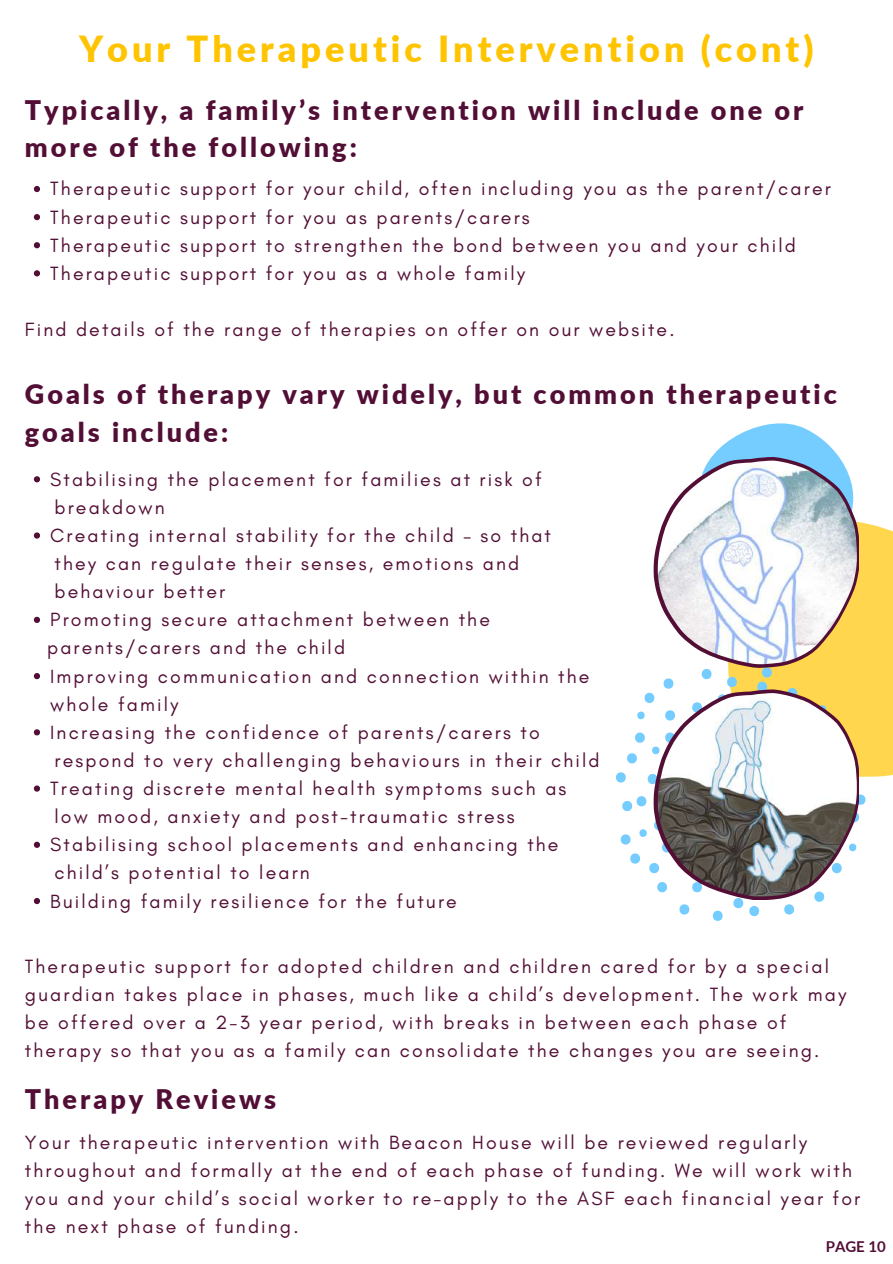
<style>
.page{position:relative;width:893px;height:1264px;background:#fff}
.page>*{position:absolute;margin:0;border:0;box-sizing:border-box;transform-origin:0 0}
.t1{font:900 36px "Lato";letter-spacing:.11em;color:#ffc400}
.t2{font:900 27px/37.7px "Lato";letter-spacing:.11em;color:#520e35}
.t3{font:19.5px/28px "Glacial Indifference";letter-spacing:.11em;color:#520e35}
.t4{font:700 15px "Lato";color:#520e35}
</style>
<div class="page">
<svg style="left:34px;top:186px;width:6px;height:6px"></svg>
<svg style="left:34px;top:214px;width:6px;height:6px"></svg>
<svg style="left:34px;top:242px;width:6px;height:6px"></svg>
<svg style="left:34px;top:270px;width:6px;height:6px"></svg>
<div style="left:870px;top:524px;width:22px;height:253px;background:#ffd64e"></div>
<svg style="left:34px;top:476px;width:6px;height:6px"></svg>
<svg style="left:34px;top:532px;width:6px;height:6px"></svg>
<svg style="left:34px;top:616px;width:6px;height:7px"></svg>
<svg style="left:34px;top:673px;width:6px;height:6px"></svg>
<svg style="left:34px;top:729px;width:6px;height:6px"></svg>
<svg style="left:34px;top:785px;width:6px;height:6px"></svg>
<svg style="left:34px;top:841px;width:6px;height:6px"></svg>
<svg style="left:34px;top:898px;width:6px;height:6px"></svg>
<svg style="left:616px;top:423px;width:254px;height:497px"></svg>
<img style="left:657px;top:693px;width:199px;height:203px">
<h1 class="t1" style="left:79px;top:27px;width:735px">Your Therapeutic Intervention (cont)</h1>
<h2 class="t2" style="left:25px;top:90px;width:780px">Typically, a family’s intervention will include one or more of the following:</h2>
<p class="t3" style="left:50px;top:175px;width:782px">Therapeutic support for your child, often including you as the parent/carer Therapeutic support for you as parents/carers<br>Therapeutic support to strengthen the bond between you and your child Therapeutic support for you as a whole family</p>
<p class="t3" style="left:25px;top:315px;width:651px">Find details of the range of therapies on offer on our website.</p>
<h2 class="t2" style="left:25px;top:375px;width:813px">Goals of therapy vary widely, but common therapeutic goals include:</h2>
<p class="t3" style="left:50px;top:465px;width:493px">Stabilising the placement for families at risk of</p>
<p class="t3" style="left:50px;top:521px;width:502px">Creating internal stability for the child – so that</p>
<p class="t3" style="left:54px;top:493px;width:112px">breakdown</p>
<p class="t3" style="left:54px;top:549px;width:466px">they can regulate their senses, emotions and behaviour better</p>
<p class="t3" style="left:50px;top:605px;width:441px">Promoting secure attachment between the</p>
<p class="t3" style="left:50px;top:661px;width:540px">Improving communication and connection within the whole family<br>Increasing the confidence of parents/carers to</p>
<p class="t3" style="left:50px;top:774px;width:517px">Treating discrete mental health symptoms such as</p>
<p class="t3" style="left:50px;top:830px;width:510px">Stabilising school placements and enhancing the</p>
<p class="t3" style="left:50px;top:886px;width:408px">Building family resilience for the future</p>
<p class="t3" style="left:47px;top:633px;width:299px">parents/carers and the child</p>
<p class="t3" style="left:54px;top:746px;width:546px">respond to very challenging behaviours in their child</p>
<p class="t3" style="left:54px;top:802px;width:462px">low mood, anxiety and post-traumatic stress</p>
<p class="t3" style="left:54px;top:858px;width:257px">child’s potential to learn</p>
<p class="t3" style="left:25px;top:951px;width:822px">Therapeutic support for adopted children and children cared for by a special guardian takes place in phases, much like a child’s development. The work may be offered over a 2-3 year period, with breaks in between each phase of therapy so that you as a family can consolidate the changes you are seeing.</p>
<h2 class="t2" style="left:25px;top:1079px;width:253px">Therapy Reviews</h2>
<p class="t3" style="left:25px;top:1127px;width:836px">Your therapeutic intervention with Beacon House will be reviewed regularly throughout and formally at the end of each phase of funding. We will work with you and your child’s social worker to re-apply to the ASF each financial year for the next phase of funding.</p>
<p class="t4" style="left:825px;top:1236px;width:62px">PAGE 10</p>
</div>
